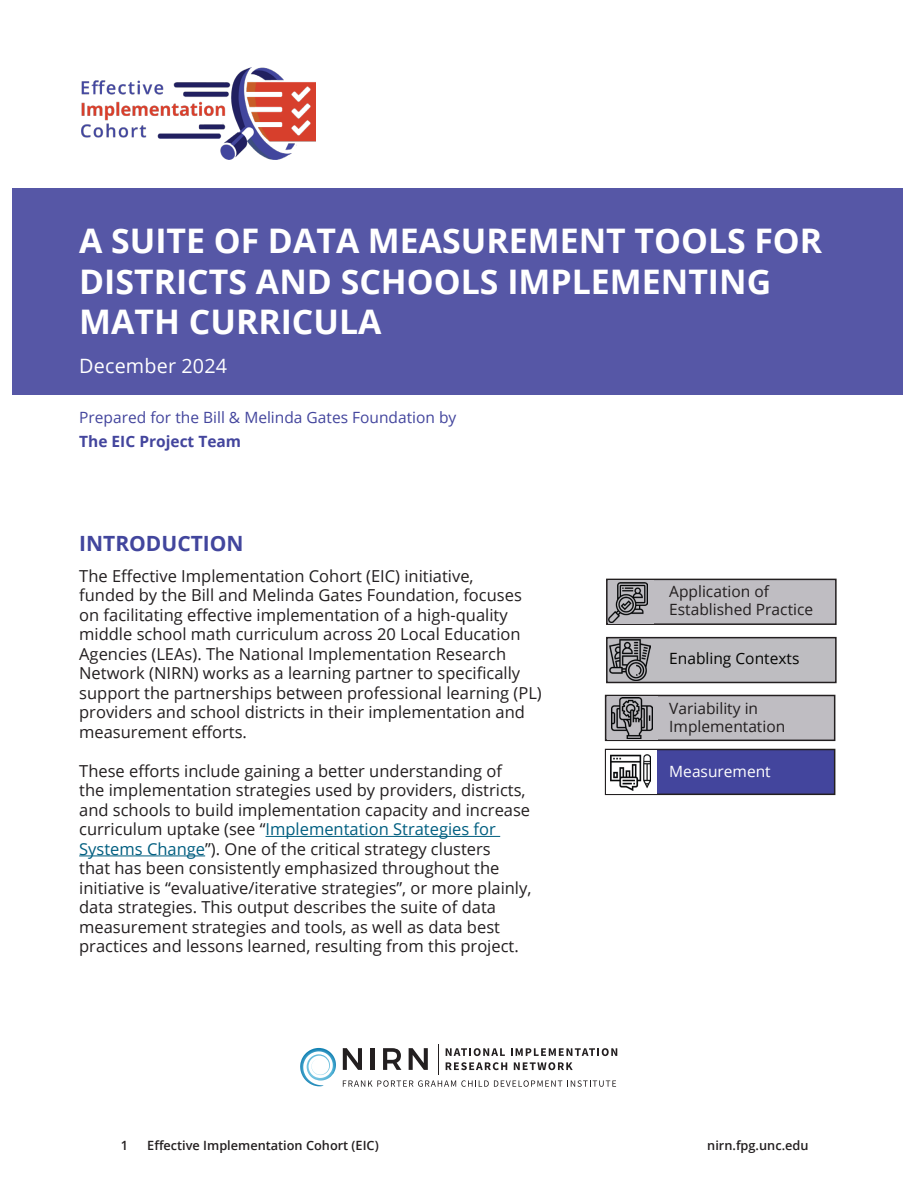
<style>
.page{position:relative;width:918px;height:1188px;background:#fff}
.page>*{position:absolute;margin:0;border:0;box-sizing:border-box;transform-origin:0 0}
.H1_Page_Header_-_White{font:700 33.9px/40.7px "Open Sans";color:#fff}
.H2_Page_Header_-_Black{font:700 21px "Open Sans";color:#42469d}
.Page_Section_Intro_Text{font:19.8px "Open Sans";letter-spacing:.01em;color:#fff}
.body{font:16.5px/19.5px "Open Sans";color:#231f20}
.body-2{font:15.45px/18.3px "Open Sans";color:#231f20}
.Blue_Text_ALign_Left_Regular{font:15.45px "Open Sans";color:#43459d}
.Blue_Text_ALign_Left_Regular-2{font:700 15.45px "Open Sans";color:#43459d}
.body-3{font:15.45px "Open Sans";color:#040503}
.body-4{font:15.45px "Open Sans";color:#fff}
.t1{font:600 12.75px "Open Sans";color:#231f20}
.s1{color:#005e80}
</style>
<div class="page">
<div style="left:13px;top:188px;width:890px;height:206px;background:#5657a6"></div>
<div style="left:607px;top:579px;width:229px;height:45px;background:#bfbdc2"></div>
<div style="left:606px;top:579px;width:231px;height:46px;border:2px solid #231f20"></div>
<div style="left:608px;top:580px;width:45px;height:43px;background:#bfbdc2"></div>
<img style="left:608px;top:583px;width:40px;height:39px">
<div style="left:607px;top:638px;width:229px;height:44px;background:#bebdc1"></div>
<div style="left:606px;top:637px;width:231px;height:46px;border:2px solid #231f20"></div>
<div style="left:606px;top:695px;width:229px;height:45px;background:#bfbdc2"></div>
<div style="left:605px;top:695px;width:230px;height:46px;border:2px solid #231f20"></div>
<div style="left:606px;top:749px;width:229px;height:45px;background:#43459d"></div>
<div style="left:605px;top:749px;width:230px;height:46px;border:2px solid #231f20"></div>
<div style="left:607px;top:696px;width:51px;height:44px;background:#bfbdc2"></div>
<img style="left:611px;top:698px;width:41px;height:41px">
<div style="left:606px;top:750px;width:51px;height:44px;background:#fff"></div>
<img style="left:611px;top:754px;width:40px;height:36px">
<svg style="left:343px;top:1048px;width:19px;height:22px"></svg>
<div style="left:370px;top:1048px;width:5px;height:22px;background:#231f20"></div>
<svg style="left:383px;top:1048px;width:18px;height:22px"></svg>
<svg style="left:409px;top:1048px;width:19px;height:22px"></svg>
<svg style="left:446px;top:1048px;width:59px;height:8px"></svg>
<svg style="left:511px;top:1048px;width:106px;height:8px"></svg>
<svg style="left:446px;top:1062px;width:61px;height:8px"></svg>
<svg style="left:514px;top:1062px;width:59px;height:8px"></svg>
<svg style="left:343px;top:1080px;width:273px;height:7px"></svg>
<hr style="left:438px;top:1044px;width:1px;height:31px;background:#231f20">
<svg style="left:300px;top:1048px;width:33px;height:38px"></svg>
<img style="left:82px;top:68px;width:233px;height:92px">
<hr style="left:266px;top:836px;width:234px;height:1px;background:#005e80">
<hr style="left:79px;top:856px;width:126px;height:1px;background:#005e80">
<img style="left:610px;top:640px;width:41px;height:40px">
<p class="H1_Page_Header_-_White" style="left:79px;top:220px;width:745px">A SUITE OF DATA MEASUREMENT TOOLS FOR<br>DISTRICTS AND SCHOOLS IMPLEMENTING<br>MATH CURRICULA</p>
<p class="Page_Section_Intro_Text" style="left:79px;top:353px;width:150px">December 2024</p>
<p class="Blue_Text_ALign_Left_Regular" style="left:79px;top:407px;width:379px">Prepared for the Bill &amp; Melinda Gates Foundation by</p>
<p class="Blue_Text_ALign_Left_Regular-2" style="left:79px;top:431px;width:163px">The EIC Project Team</p>
<p class="H2_Page_Header_-_Black" style="left:79px;top:529px;width:166px">INTRODUCTION</p>
<p class="body" style="left:79px;top:566px;width:464px">The Effective Implementation Cohort (EIC) initiative,<br>funded by the Bill and Melinda Gates Foundation, focuses on facilitating effective implementation of a high-quality middle school math curriculum across 20 Local Education Agencies (LEAs). The National Implementation Research Network (NIRN) works as a learning partner to specifically support the partnerships between professional learning (PL) providers and school districts in their implementation and measurement efforts.</p>
<p class="body" style="left:79px;top:761px;width:454px">These efforts include gaining a better understanding of<br>the implementation strategies used by providers, districts, and schools to build implementation capacity and increase curriculum uptake (see “<span class="s1">Implementation Strategies for Systems Change</span>”). One of the critical strategy clusters<br>that has been consistently emphasized throughout the initiative is “evaluative/iterative strategies”, or more plainly, data strategies. This output describes the suite of data measurement strategies and tools, as well as data best practices and lessons learned, resulting from this project.</p>
<p class="body-2" style="left:669px;top:582px;width:145px">Application of<br>Established Practice</p>
<p class="body-3" style="left:669px;top:648px;width:132px">Enabling Contexts</p>
<p class="body-2" style="left:669px;top:699px;width:118px">Variability in<br>Implementation</p>
<p class="body-4" style="left:669px;top:761px;width:103px">Measurement</p>
<p class="t1" style="left:121px;top:1137px;width:9px">1</p>
<p class="t1" style="left:147px;top:1137px;width:233px">Effective Implementation Cohort (EIC)</p>
<p class="t1" style="left:707px;top:1137px;width:103px">nirn.fpg.unc.edu</p>
</div>
